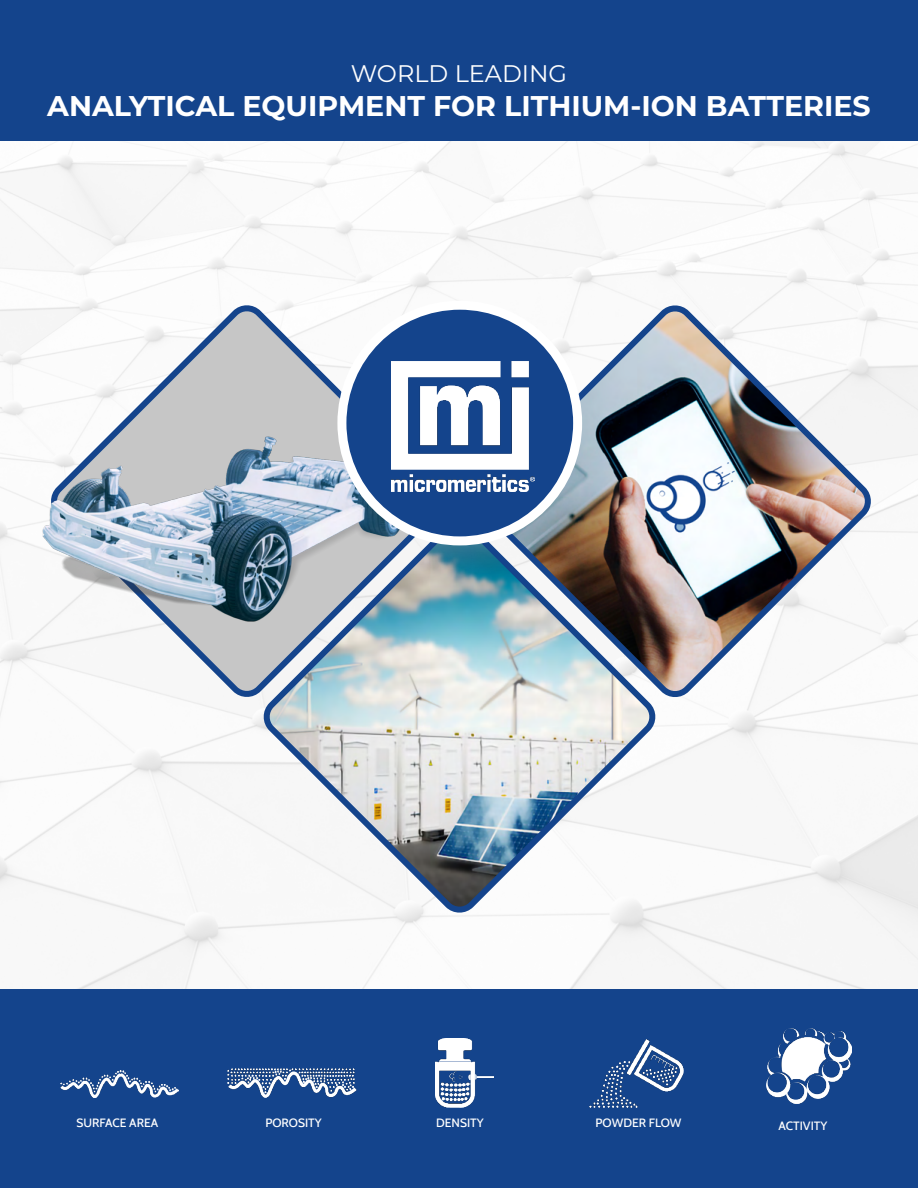
<style>
.page{position:relative;width:918px;height:1188px;background:#fff}
.page>*{position:absolute;margin:0;border:0;box-sizing:border-box;transform-origin:0 0}
.t1{font:700 28.5px "Montserrat";color:#fff}
.t2{font:24px "Montserrat";color:#fff}
.t3{font:500 12px "Cabin";color:#fff}
</style>
<div class="page">
<img style="left:0;top:140px;width:918px;height:849px">
<div style="left:0;top:989px;width:918px;height:199px;background:#14448c"></div>
<svg style="left:257px;top:544px;width:405px;height:376px"></svg>
<img style="left:472px;top:305px;width:406px;height:399px">
<svg style="left:44px;top:305px;width:406px;height:399px"></svg>
<img style="left:43px;top:436px;width:369px;height:186px">
<div style="left:342px;top:305px;width:236px;height:236px;background:#14448c;border-radius:50%"></div>
<div style="left:337px;top:301px;width:245px;height:244px;border:9px solid #fff;border-radius:50%"></div>
<img style="left:391px;top:362px;width:144px;height:129px">
<img style="left:60px;top:1071px;width:119px;height:26px">
<img style="left:590px;top:1039px;width:94px;height:69px">
<img style="left:228px;top:1069px;width:128px;height:28px">
<img style="left:435px;top:1038px;width:59px;height:70px">
<div style="left:0;top:0;width:918px;height:140px;background:#14448c"></div>
<img style="left:767px;top:1028px;width:85px;height:76px">
<h2 class="t2" style="left:351px;top:57px;width:218px">WORLD LEADING</h2>
<h1 class="t1" style="left:47px;top:85px;width:825px">ANALYTICAL EQUIPMENT FOR LITHIUM-ION BATTERIES</h1>
<p class="t3" style="left:77px;top:1115px;width:83px">SURFACE AREA</p>
<p class="t3" style="left:265px;top:1115px;width:58px">POROSITY</p>
<p class="t3" style="left:436px;top:1115px;width:49px">DENSITY</p>
<p class="t3" style="left:596px;top:1115px;width:87px">POWDER FLOW</p>
<p class="t3" style="left:778px;top:1118px;width:50px">ACTIVITY</p>
</div>
